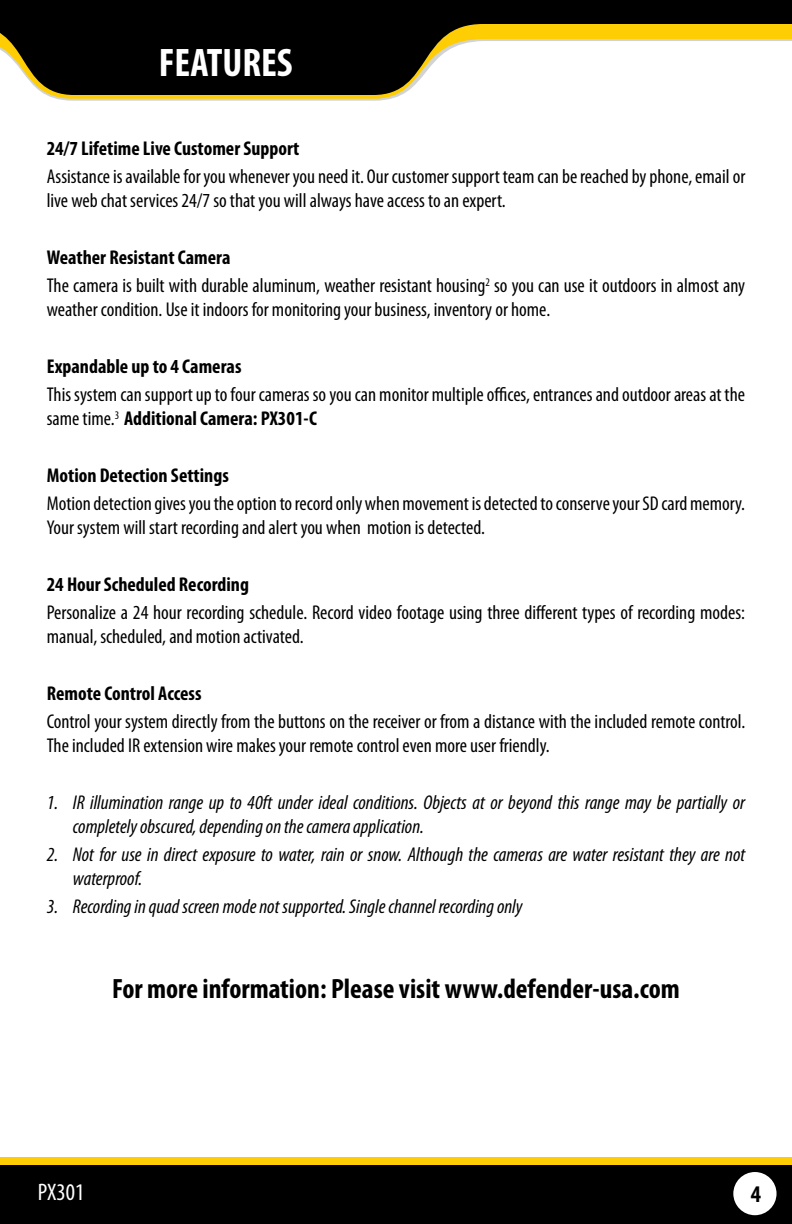
<style>
.page{position:relative;width:792px;height:1224px;background:#fff}
.page>*{position:absolute;margin:0;border:0;box-sizing:border-box;transform-origin:0 0}
.t1{font:700 condensed 40px "Myriad Pro";color:#fff}
.t2{font:700 condensed 28px "Myriad Pro";color:#000}
.t3{font:condensed 24px "Myriad Pro";color:#fff}
.t4{font:700 condensed 24px "Myriad Pro";color:#000}
.t5{font:condensed 20px/24px "Myriad Pro";color:#000}
.t6{font:italic condensed 20px/24px "Myriad Pro";color:#000}
.t7{font:700 condensed 20px "Myriad Pro";color:#000}
.s1{font-weight:700}
</style>
<div class="page">
<div style="left:0;top:1158px;width:792px;height:18px;background:#ffcd03"></div>
<div style="left:0;top:1166px;width:792px;height:58px;background:#000"></div>
<svg style="left:47px;top:95px;width:354px;height:4px"></svg>
<svg style="left:0;top:0;width:792px;height:95px;fill:#000"></svg>
<div style="left:733px;top:1172px;width:44px;height:43px;background:#fff;border-radius:50%"></div>
<h1 class="t1" style="left:159px;top:38px;width:135px">FEATURES</h1>
<p class="t7" style="left:47px;top:136px;width:254px">24/7 Lifetime Live Customer Support</p>
<p class="t5" style="left:47px;top:164px;width:700px">Assistance is available for you whenever you need it. Our customer support team can be reached by phone, email or live web chat services 24/7 so that you will always have access to an expert.</p>
<p class="t5" style="left:47px;top:243px;width:700px;line-height:28.4px"><span class="s1">Weather Resistant Camera<br></span>The camera is built with durable aluminum, weather resistant housing<sup>2</sup> so you can use it outdoors in almost any</p>
<p class="t5" style="left:47px;top:297px;width:505px">weather condition. Use it indoors for monitoring your business, inventory or home.</p>
<p class="t7" style="left:47px;top:354px;width:196px">Expandable up to 4 Cameras</p>
<p class="t5" style="left:47px;top:382px;width:700px">This system can support up to four cameras so you can monitor multiple offices, entrances and outdoor areas at the same time.<sup>3</sup> <span class="s1">Additional Camera: PX301-C</span></p>
<p class="t7" style="left:47px;top:463px;width:184px">Motion Detection Settings</p>
<p class="t5" style="left:47px;top:491px;width:700px">Motion detection gives you the option to record only when movement is detected to conserve your SD card memory.<br>Your system will start recording and alert you when motion is detected.</p>
<p class="t7" style="left:47px;top:572px;width:204px">24 Hour Scheduled Recording</p>
<p class="t5" style="left:47px;top:600px;width:700px">Personalize a 24 hour recording schedule. Record video footage using three different types of recording modes: manual, scheduled, and motion activated.</p>
<p class="t7" style="left:47px;top:681px;width:156px">Remote Control Access</p>
<p class="t5" style="left:47px;top:709px;width:700px">Control your system directly from the buttons on the receiver or from a distance with the included remote control.<br>The included IR extension wire makes your remote control even more user friendly.</p>
<p class="t6" style="left:73px;top:790px;width:674px;text-indent:-26px">1. IR illumination range up to 40ft under ideal conditions. Objects at or beyond this range may be partially or completelyobscured,dependingonthecameraapplication.</p>
<p class="t6" style="left:73px;top:842px;width:674px;text-indent:-26px">2. Not for use in direct exposure to water, rain or snow. Although the cameras are water resistant they are not waterproof.</p>
<p class="t6" style="left:47px;top:895px;width:477px">3. Recordinginquadscreenmodenot supported.Singlechannel recordingonly</p>
<h2 class="t2" style="left:112px;top:971px;width:569px">For more information: Please visit www.defender-usa.com</h2>
<p class="t3" style="left:38px;top:1177px;width:48px">PX301</p>
<p class="t4" style="left:751px;top:1179px;width:12px">4</p>
</div>
